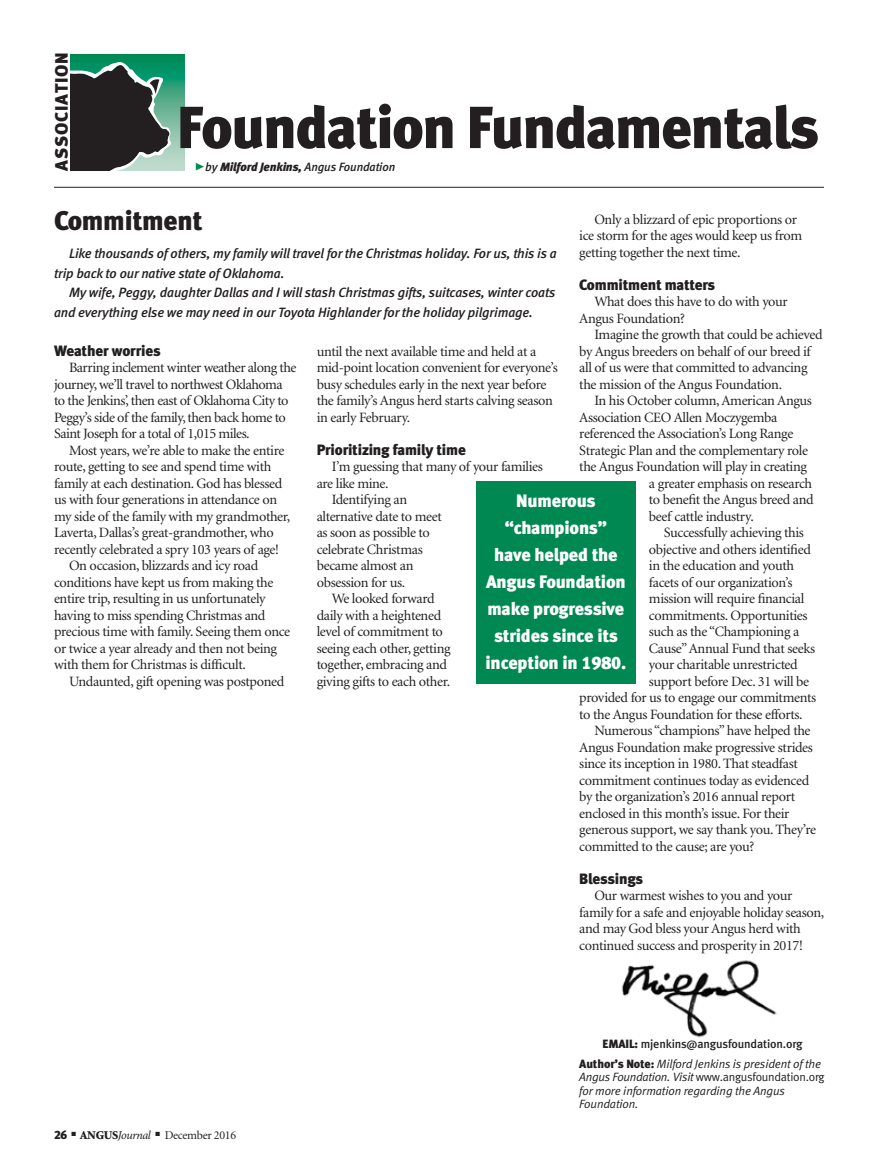
<style>
.page{position:relative;width:878px;height:1168px;background:#fff}
.page>*{position:absolute;margin:0;border:0;box-sizing:border-box;transform-origin:0 0}
.t1{font:59.25px "Meta Black LF";letter-spacing:-.025em;color:#231f20}
.column_headline{font:27px "Meta Black LF";letter-spacing:-.01em;color:#231f20}
.reverse_pull_quote{font:18px/27px "Meta Black LF";letter-spacing:-.01em;color:#fff;text-align:center}
.t2{font:18px "Meta Black LF";letter-spacing:.04em;color:#231f20}
.subhead{font:15px "Meta Black LF";letter-spacing:-.01em;color:#231f20}
.body_text{font:14.25px/16.5px "Minion";letter-spacing:-.025em;color:#231f20}
.column_intro{font:italic 13.5px/19.5px "Meta Medium LF";letter-spacing:-.01em;color:#231f20}
.editor_s_note{font:italic 12px/13.5px "Meta Normal LF";letter-spacing:-.01em;color:#231f20}
.sidebar_text{font:12px "Meta Medium LF";letter-spacing:-.01em;color:#231f20}
.t3{font:italic 12px "Meta Medium LF";letter-spacing:-.01em;color:#231f20}
.t4{font:12px "Minion";letter-spacing:-.025em;color:#231f20}
.s1{font-family:"Meta Black Caps Expert";font-style:normal;font-size:21px;color:#008852}
.s2{font-family:"Meta Black LF"}
.s3{font-weight:900}
.s4{font-family:"Minion Pro";font-style:italic}
.s5{font-family:"Meta Black LF";font-style:normal}
.s6{font-style:normal}
</style>
<div class="page">
<svg style="left:71px;top:54px;width:113px;height:116px;background:#43a681"></svg>
<svg style="left:71px;top:61px;width:100px;height:109px;background:#3b4e47"></svg>
<hr style="left:54px;top:187px;width:770px;height:1px;background:#231f20">
<img style="left:621px;top:960px;width:156px;height:78px">
<div style="left:476px;top:481px;width:159px;height:203px;background:#008852"></div>
<p class="t2" style="left:51px;top:171px;width:120px;rotate:-90deg">ASSOCIATION</p>
<p class="t1" style="left:177px;top:92px;width:644px">Foundation Fundamentals</p>
<p class="t3" style="left:194px;top:159px;width:202px"><span class="s1">@</span>by <span class="s2">Milford Jenkins,</span> Angus Foundation</p>
<p class="column_headline" style="left:54px;top:204px;width:150px">Commitment</p>
<p class="column_intro" style="left:54px;top:244px;width:504px;text-indent:15px">Like thousands of others, my family will travel for the Christmas holiday. For us, this is a trip back to our native state of Oklahoma.</p>
<p class="column_intro" style="left:54px;top:283px;width:503px;text-indent:15px">My wife, Peggy, daughter Dallas and I will stash Christmas gifts, suitcases, winter coats and everything else we may need in our Toyota Highlander for the holiday pilgrimage.</p>
<p class="body_text" style="left:579px;top:211px;width:224px;text-indent:15px">Only a blizzard of epic proportions or ice storm for the ages would keep us from getting together the next time.</p>
<p class="subhead" style="left:579px;top:275px;width:137px">Commitment matters</p>
<p class="body_text" style="left:579px;top:294px;width:210px;text-indent:15px">What does this have to do with your<br>Angus Foundation?</p>
<p class="body_text" style="left:579px;top:327px;width:245px;text-indent:15px">Imagine the growth that could be achieved by Angus breeders on behalf of our breed if all of us were that committed to advancing the mission of the Angus Foundation.</p>
<p class="body_text" style="left:594px;top:393px;width:219px">In his October column, American Angus</p>
<p class="body_text" style="left:579px;top:409px;width:200px">Association CEO Allen Moczygemba</p>
<p class="body_text" style="left:579px;top:426px;width:215px">referenced the Association’s Long Range</p>
<p class="body_text" style="left:579px;top:442px;width:230px">Strategic Plan and the complementary role</p>
<p class="body_text" style="left:579px;top:459px;width:229px">the Angus Foundation will play in creating</p>
<p class="body_text" style="left:649px;top:475px;width:165px">a greater emphasis on research</p>
<p class="body_text" style="left:649px;top:492px;width:166px">to benefit the Angus breed and</p>
<p class="body_text" style="left:649px;top:508px;width:106px">beef cattle industry.</p>
<p class="body_text" style="left:664px;top:525px;width:141px">Successfully achieving this</p>
<p class="body_text" style="left:649px;top:541px;width:163px">objective and others identified</p>
<p class="body_text" style="left:649px;top:558px;width:147px">in the education and youth</p>
<p class="body_text" style="left:649px;top:574px;width:145px">facets of our organization’s</p>
<p class="body_text" style="left:649px;top:591px;width:157px">mission will require financial</p>
<p class="body_text" style="left:649px;top:607px;width:160px">commitments. Opportunities</p>
<p class="body_text" style="left:649px;top:624px;width:152px">such as the “Championing a</p>
<p class="body_text" style="left:649px;top:640px;width:168px">Cause” Annual Fund that seeks</p>
<p class="body_text" style="left:649px;top:657px;width:150px">your charitable unrestricted</p>
<p class="body_text" style="left:649px;top:673px;width:162px">support before Dec. 31 will be</p>
<p class="body_text" style="left:579px;top:690px;width:238px">provided for us to engage our commitments</p>
<p class="body_text" style="left:579px;top:706px;width:225px">to the Angus Foundation for these efforts.</p>
<p class="body_text" style="left:579px;top:723px;width:238px;text-indent:15px">Numerous “champions” have helped the Angus Foundation make progressive strides since its inception in 1980. That steadfast commitment continues today as evidenced by the organization’s 2016 annual report enclosed in this month’s issue. For their generous support, we say thank you. They’re committed to the cause; are you?</p>
<p class="subhead" style="left:579px;top:869px;width:65px">Blessings</p>
<p class="body_text" style="left:579px;top:888px;width:246px;text-indent:15px">Our warmest wishes to you and your family for a safe and enjoyable holiday season, and may God bless your Angus herd with continued success and prosperity in 2017!</p>
<p class="subhead" style="left:54px;top:341px;width:108px">Weather worries</p>
<p class="body_text" style="left:54px;top:360px;width:244px;text-indent:15px">Barring inclement winter weather along the journey, we’ll travel to northwest Oklahoma to the Jenkins’, then east of Oklahoma City to Peggy’s side of the family, then back home to Saint Joseph for a total of 1,015 miles.</p>
<p class="body_text" style="left:54px;top:442px;width:238px;text-indent:15px">Most years, we’re able to make the entire route, getting to see and spend time with family at each destination. God has blessed us with four generations in attendance on my side of the family with my grandmother, Laverta, Dallas’s great-grandmother, who recently celebrated a spry 103 years of age!</p>
<p class="body_text" style="left:54px;top:558px;width:238px;text-indent:15px">On occasion, blizzards and icy road conditions have kept us from making the entire trip, resulting in us unfortunately having to miss spending Christmas and precious time with family. Seeing them once or twice a year already and then not being with them for Christmas is difficult.</p>
<p class="body_text" style="left:69px;top:673px;width:217px">Undaunted, gift opening was postponed</p>
<p class="body_text" style="left:316px;top:343px;width:243px">until the next available time and held at a mid-point location convenient for everyone’s busy schedules early in the next year before the family’s Angus herd starts calving season in early February.</p>
<p class="subhead" style="left:316px;top:440px;width:151px">Prioritizing family time</p>
<p class="body_text" style="left:316px;top:459px;width:228px;text-indent:15px">I’m guessing that many of your families are like mine.</p>
<p class="body_text" style="left:316px;top:492px;width:127px;text-indent:15px">Identifying an alternative date to meet as soon as possible to celebrate Christmas became almost an obsession for us.</p>
<p class="body_text" style="left:316px;top:591px;width:135px;text-indent:15px">We looked forward daily with a heightened level of commitment to seeing each other, getting together, embracing and giving gifts to each other.</p>
<p class="reverse_pull_quote" style="left:485px;top:487px;width:142px">Numerous “champions” have helped the<br>Angus Foundation make progressive strides since its inception in 1980.</p>
<p class="t4" style="left:54px;top:1129px;width:184px"><span class="s2">26</span> ■ <span class="s3">ANGUS</span><span class="s4">Journal</span> ■ December 2016</p>
<p class="sidebar_text" style="left:602px;top:1037px;width:202px"><span class="s2">EMAIL:</span> mjenkins@angusfoundation.org</p>
<p class="editor_s_note" style="left:579px;top:1057px;width:247px"><span class="s5">Author’s Note:</span> Milford Jenkins is president of the Angus Foundation. Visit <span class="s6">www.angusfoundation.org </span>for more information regarding the Angus Foundation.</p>
</div>
